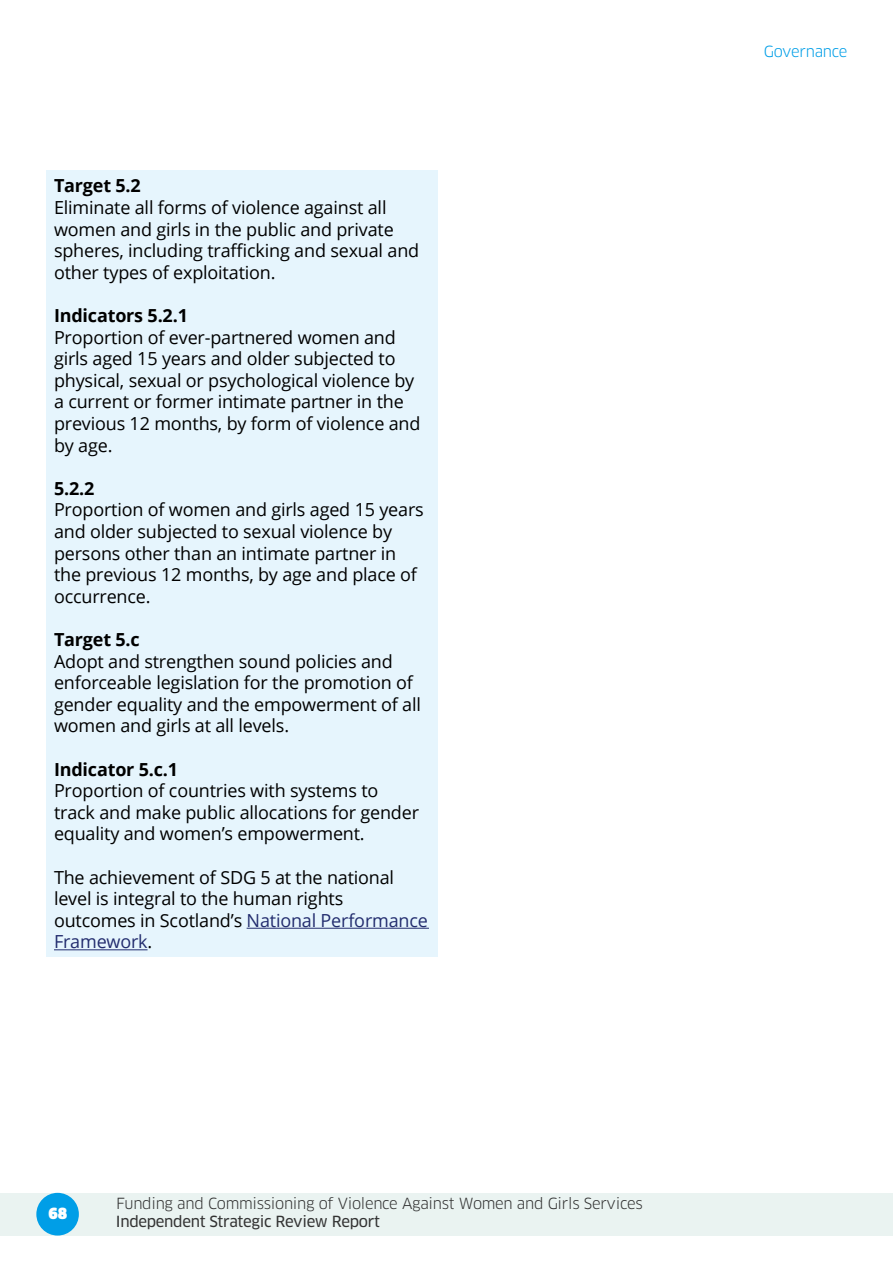
<style>
.page{position:relative;width:893px;height:1263px;background:#fff}
.page>*{position:absolute;margin:0;border:0;box-sizing:border-box;transform-origin:0 0}
.Body{font:18px/21.6px "Open Sans";letter-spacing:-.01em;color:#000}
.Body-2{font:700 18px "Open Sans";letter-spacing:-.01em;color:#000}
.t1{font:15px "Clan OT";letter-spacing:-.02em;color:#333}
.t2{font:15px "Clan OT News";letter-spacing:-.02em;color:#333}
.t3{font:15px "Clan OT";letter-spacing:-.02em;color:#009ee7}
.t4{font:900 15px "Clan OT";color:#fff}
.s1{color:#222c6e}
</style>
<div class="page">
<div style="left:0;top:1193px;width:893px;height:42px;background:#eaf3f1"></div>
<div style="left:36px;top:1193px;width:43px;height:42px;background:#009ee7;border-radius:50%"></div>
<div style="left:45px;top:170px;width:392px;height:787px;background:#e6f5fd"></div>
<hr style="left:247px;top:928px;width:182px;height:1px;background:#222c6e">
<hr style="left:54px;top:949px;width:94px;height:1px;background:#222c6e">
<p class="Body-2" style="left:54px;top:173px;width:88px">Target 5.2</p>
<p class="Body" style="left:54px;top:196px;width:367px">Eliminate all forms of violence against all women and girls in the public and private spheres, including trafficking and sexual and other types of exploitation.</p>
<p class="Body-2" style="left:54px;top:303px;width:135px">Indicators 5.2.1</p>
<p class="Body" style="left:54px;top:326px;width:368px">Proportion of ever-partnered women and girls aged 15 years and older subjected to physical, sexual or psychological violence by a current or former intimate partner in the previous 12 months, by form of violence and by age.</p>
<p class="Body-2" style="left:54px;top:476px;width:42px">5.2.2</p>
<p class="Body" style="left:54px;top:499px;width:371px">Proportion of women and girls aged 15 years and older subjected to sexual violence by persons other than an intimate partner in the previous 12 months, by age and place of occurrence.</p>
<p class="Body-2" style="left:54px;top:627px;width:87px">Target 5.c</p>
<p class="Body" style="left:54px;top:650px;width:369px">Adopt and strengthen sound policies and enforceable legislation for the promotion of gender equality and the empowerment of all women and girls at all levels.</p>
<p class="Body-2" style="left:54px;top:756px;width:126px">Indicator 5.c.1</p>
<p class="Body" style="left:54px;top:779px;width:367px">Proportion of countries with systems to track and make public allocations for gender equality and women’s empowerment.</p>
<p class="Body" style="left:54px;top:866px;width:375px">The achievement of SDG 5 at the national level is integral to the human rights outcomes in Scotland’s <span class="s1">National Performance Framework</span>.</p>
<p class="t4" style="left:49px;top:1205px;width:20px">68</p>
<p class="t1" style="left:116px;top:1195px;width:528px">Funding and Commissioning of Violence Against Women and Girls Services</p>
<p class="t2" style="left:116px;top:1213px;width:266px">Independent Strategic Review Report</p>
<p class="t3" style="left:764px;top:43px;width:85px">Governance</p>
</div>
